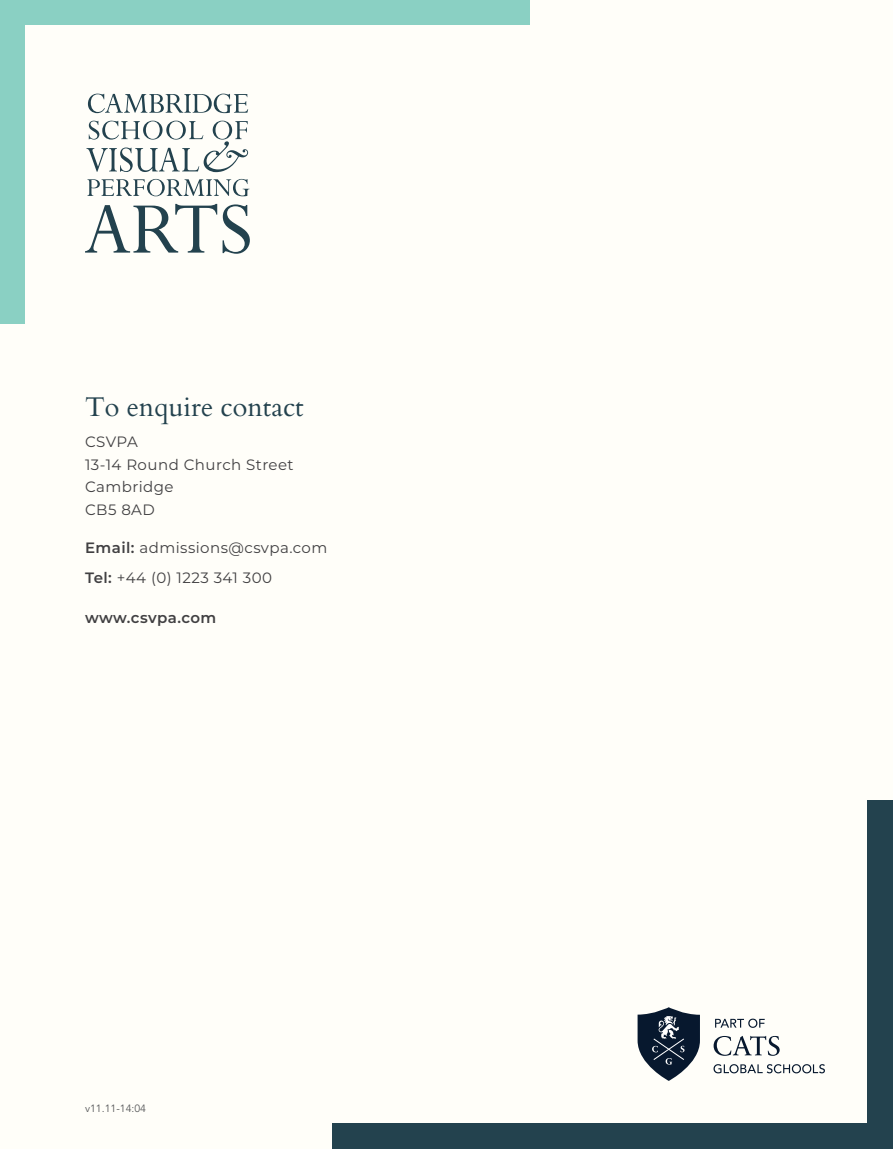
<style>
.page{position:relative;width:893px;height:1149px;background:#fff}
.page>*{position:absolute;margin:0;border:0;box-sizing:border-box;transform-origin:0 0}
.t1{font:27px "Cardo";color:#23424e}
.t2{font:15px/22.5px "Montserrat";letter-spacing:.03em;color:#414042}
.t3{font:600 15px "Montserrat";letter-spacing:.02em;color:#414042}
.t4{font:10.5px "Avenir LT Std";color:#58595b}
.s1{font-weight:600}
</style>
<div class="page">
<div style="left:0;top:0;width:893px;height:1148px;background:#fffef9"></div>
<div style="left:332px;top:799px;width:561px;height:349px;background:#23424e"></div>
<div style="left:0;top:0;width:529px;height:323px;background:#8ad0c3"></div>
<div style="left:26px;top:26px;width:841px;height:1097px;background:#fffef9"></div>
<svg style="left:87px;top:179px;width:162px;height:17px"></svg>
<svg style="left:85px;top:204px;width:132px;height:48px"></svg>
<svg style="left:223px;top:204px;width:27px;height:50px"></svg>
<svg style="left:86px;top:121px;width:162px;height:51px"></svg>
<svg style="left:88px;top:94px;width:160px;height:19px"></svg>
<svg style="left:714px;top:1035px;width:66px;height:20px"></svg>
<svg style="left:713px;top:1064px;width:112px;height:8px"></svg>
<svg style="left:638px;top:1007px;width:62px;height:73px"></svg>
<svg style="left:715px;top:1018px;width:50px;height:9px"></svg>
<h1 class="t1" style="left:85px;top:385px;width:220px">To enquire contact</h1>
<p class="t2" style="left:85px;top:430px;width:210px">CSVPA<br>13-14 Round Church Street<br>Cambridge<br>CB5 8AD</p>
<p class="t2" style="left:85px;top:532px;width:244px;line-height:30px"><span class="s1">Email:</span> admissions@csvpa.com<br><span class="s1">Tel:</span> +44 (0) 1223 341 300</p>
<p class="t3" style="left:85px;top:607px;width:133px">www.csvpa.com</p>
<p class="t4" style="left:85px;top:1102px;width:63px">v11.11-14:04</p>
</div>
